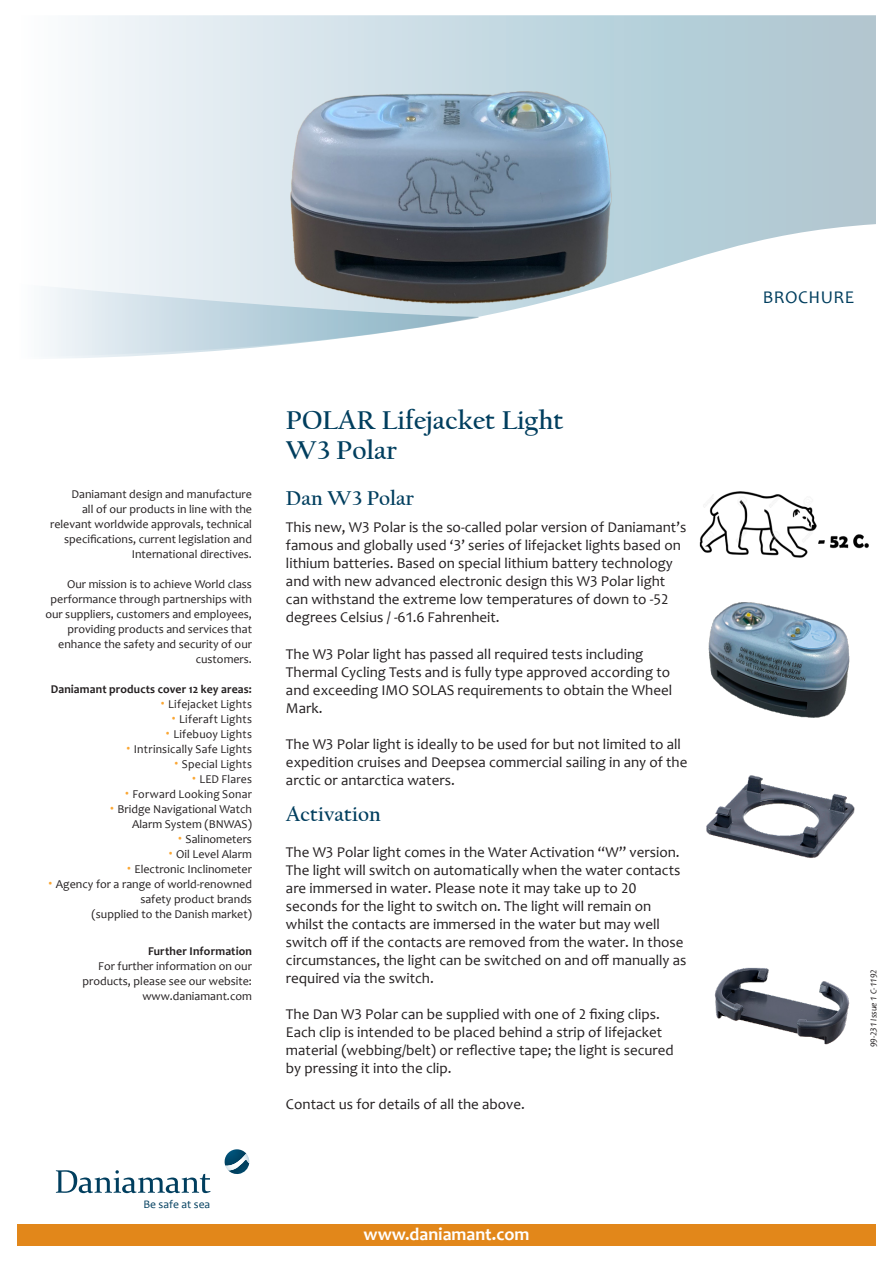
<style>
.page{position:relative;width:893px;height:1263px;background:#fff}
.page>*{position:absolute;margin:0;border:0;box-sizing:border-box;transform-origin:0 0}
.t1{font:700 27px "Californian FB";color:#003e5e}
.mellem{font:700 21px "Californian FB";color:#003e5e}
.t2{font:700 18px "Candara";color:#fff}
.t3{font:18px "Candara";letter-spacing:.025em;color:#003e5e}
.t4{font:15px/18px "Candara";color:#231f20}
.t5{font:12px/15px "Candara";color:#231f20;text-align:right}
.t6{font:12px "Candara";letter-spacing:.02em;color:#231f20}
.t7{font:700 12px "Candara";letter-spacing:.01em;color:#231f20}
.t8{font:12px "Candara";letter-spacing:.025em;color:#231f20}
.t9{font:11.55px "Candara";color:#003e5e}
.Brødtekst{font:italic 9px "Candara";color:#231f20}
.s1{font-size:9px;color:#faa633}
</style>
<div class="page">
<div style="left:17px;top:1225px;width:859px;height:21px;background:#e2871a"></div>
<svg style="left:56px;top:1170px;width:154px;height:23px"></svg>
<svg style="left:224px;top:1149px;width:25px;height:25px"></svg>
<img style="left:699px;top:491px;width:170px;height:67px">
<img style="left:706px;top:775px;width:149px;height:83px">
<img style="left:714px;top:967px;width:136px;height:78px">
<img style="left:708px;top:602px;width:142px;height:116px">
<svg style="left:44px;top:15px;width:832px;height:342px"></svg>
<img style="left:264px;top:17px;width:368px;height:340px">
<p class="t5" style="left:50px;top:486px;width:203px">Daniamant design and manufacture<br>all of our products in line with the relevant worldwide approvals, technical specifications, current legislation and International directives.</p>
<p class="t5" style="left:45px;top:576px;width:208px">Our mission is to achieve World class performance through partnerships with our suppliers, customers and employees, providing products and services that enhance the safety and security of our customers.</p>
<p class="t7" style="left:51px;top:681px;width:203px">Daniamant products cover 12 key areas:</p>
<p class="t6" style="left:160px;top:696px;width:94px"><span class="s1">•</span> Lifejacket Lights</p>
<p class="t8" style="left:171px;top:711px;width:83px"><span class="s1">•</span> Liferaft Lights</p>
<p class="t6" style="left:165px;top:726px;width:88px"><span class="s1">•</span> Lifebuoy Lights</p>
<p class="t6" style="left:126px;top:741px;width:128px"><span class="s1">•</span> Intrinsically Safe Lights</p>
<p class="t5" style="left:174px;top:756px;width:80px"><span class="s1">•</span> Special Lights</p>
<p class="t5" style="left:191px;top:771px;width:62px"><span class="s1">•</span> LED Flares</p>
<p class="t5" style="left:124px;top:786px;width:129px"><span class="s1">•</span> Forward Looking Sonar</p>
<p class="t5" style="left:109px;top:801px;width:144px"><span class="s1">•</span> Bridge Navigational Watch<br>Alarm System (BNWAS)</p>
<p class="t5" style="left:177px;top:831px;width:76px"><span class="s1">•</span> Salinometers</p>
<p class="t5" style="left:168px;top:846px;width:86px"><span class="s1">•</span> Oil Level Alarm</p>
<p class="t5" style="left:126px;top:861px;width:127px"><span class="s1">•</span> Electronic Inclinometer</p>
<p class="t5" style="left:47px;top:876px;width:206px"><span class="s1">•</span> Agency for a range of world-renowned safety product brands<br>(supplied to the Danish market)</p>
<p class="t7" style="left:148px;top:944px;width:105px">Further Information</p>
<p class="t5" style="left:83px;top:959px;width:171px">For further information on our products, please see our website: www.daniamant.com</p>
<p class="t1" style="left:286px;top:405px;width:279px">POLAR Lifejacket Light</p>
<p class="t1" style="left:286px;top:435px;width:113px">W3 Polar</p>
<p class="mellem" style="left:286px;top:486px;width:129px">Dan W3 Polar</p>
<p class="t4" style="left:286px;top:518px;width:402px">This new, W3 Polar is the so-called polar version of Daniamant’s famous and globally used ‘3’ series of lifejacket lights based on lithium batteries. Based on special lithium battery technology and with new advanced electronic design this W3 Polar light can withstand the extreme low temperatures of down to -52 degrees Celsius / -61.6 Fahrenheit.</p>
<p class="t4" style="left:286px;top:644px;width:388px">The W3 Polar light has passed all required tests including Thermal Cycling Tests and is fully type approved according to and exceeding IMO SOLAS requirements to obtain the Wheel Mark.</p>
<p class="t4" style="left:286px;top:734px;width:403px">The W3 Polar light is ideally to be used for but not limited to all expedition cruises and Deepsea commercial sailing in any of the arctic or antarctica waters.</p>
<p class="mellem" style="left:286px;top:802px;width:96px">Activation</p>
<p class="t4" style="left:286px;top:842px;width:402px">The W3 Polar light comes in the Water Activation “W” version.<br>The light will switch on automatically when the water contacts are immersed in water. Please note it may take up to 20 seconds for the light to switch on. The light will remain on whilst the contacts are immersed in the water but may well switch off if the contacts are removed from the water. In those circumstances, the light can be switched on and off manually as required via the switch.</p>
<p class="t4" style="left:286px;top:1004px;width:389px">The Dan W3 Polar can be supplied with one of 2 fixing clips.<br>Each clip is intended to be placed behind a strip of lifejacket material (webbing/belt) or reflective tape; the light is secured by pressing it into the clip.</p>
<p class="t4" style="left:286px;top:1094px;width:240px">Contact us for details of all the above.</p>
<p class="t9" style="left:143px;top:1197px;width:68px">Be safe at sea</p>
<p class="t2" style="left:364px;top:1223px;width:167px">www.daniamant.com</p>
<p class="t3" style="left:763px;top:286px;width:93px">BROCHURE</p>
<p class="Brødtekst" style="left:868px;top:1047px;width:80px;rotate:-90deg">99-231 Issue 1 C-1192</p>
</div>
